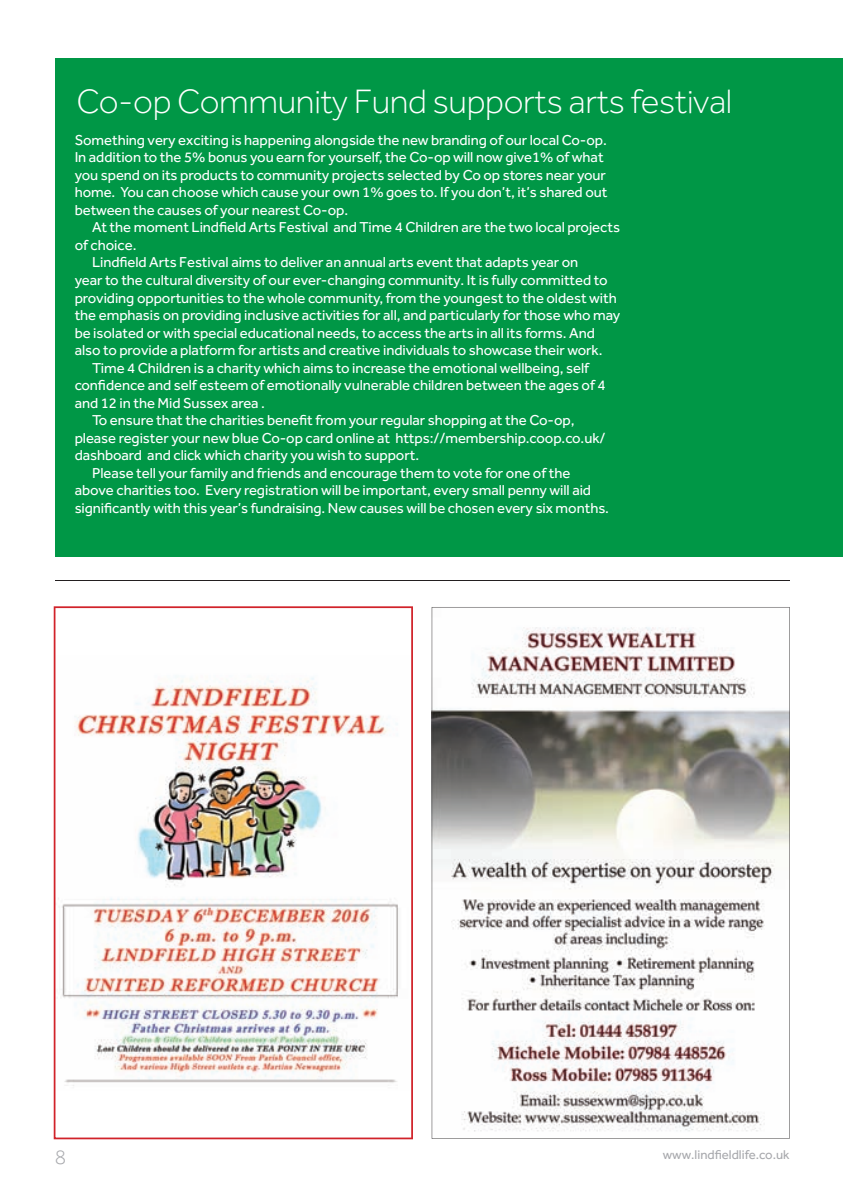
<style>
.page{position:relative;width:843px;height:1195px;background:#fff}
.page>*{position:absolute;margin:0;border:0;box-sizing:border-box;transform-origin:0 0}
.t1{font:300 35px "Effra";letter-spacing:-.01em;color:#fff}
.t2{font:300 21px "Effra";color:#a8a9ad}
.t3{font:14.88px/17.5px "Effra";letter-spacing:-.005em;color:#fff}
.t4{font:13.12px "Effra";color:#a8a9ad}
</style>
<div class="page">
<div style="left:55px;top:58px;width:787px;height:498px;background:#009746"></div>
<svg style="left:431px;top:607px;width:358px;height:531px;fill:#f8f7f6"></svg>
<img style="left:54px;top:606px;width:359px;height:532px">
<hr style="left:55px;top:579px;width:734px;height:1px;background:#231f20">
<h1 class="t1" style="left:76px;top:81px;width:657px">Co-op Community Fund supports arts festival</h1>
<p class="t3" style="left:75px;top:131px;width:534px">Something very exciting is happening alongside the new branding of our local Co-op.<br>In addition to the 5% bonus you earn for yourself, the Co-op will now give1% of what you spend on its products to community projects selected by Co op stores near your home. You can choose which cause your own 1% goes to. If you don’t, it’s shared out between the causes of your nearest Co-op.</p>
<p class="t3" style="left:92px;top:218px;width:529px">At the moment Lindfield Arts Festival and Time 4 Children are the two local projects</p>
<p class="t3" style="left:75px;top:236px;width:63px">of choice.</p>
<p class="t3" style="left:92px;top:253px;width:487px">Lindfield Arts Festival aims to deliver an annual arts event that adapts year on</p>
<p class="t3" style="left:75px;top:271px;width:534px">year to the cultural diversity of our ever-changing community. It is fully committed to</p>
<p class="t3" style="left:75px;top:288px;width:543px">providing opportunities to the whole community, from the youngest to the oldest with</p>
<p class="t3" style="left:75px;top:306px;width:547px">the emphasis on providing inclusive activities for all, and particularly for those who may</p>
<p class="t3" style="left:75px;top:323px;width:521px">be isolated or with special educational needs, to access the arts in all its forms. And</p>
<p class="t3" style="left:75px;top:341px;width:529px">also to provide a platform for artists and creative individuals to showcase their work.</p>
<p class="t3" style="left:92px;top:358px;width:498px">Time 4 Children is a charity which aims to increase the emotional wellbeing, self</p>
<p class="t3" style="left:75px;top:376px;width:532px">confidence and self esteem of emotionally vulnerable children between the ages of 4</p>
<p class="t3" style="left:75px;top:393px;width:192px">and 12 in the Mid Sussex area .</p>
<p class="t3" style="left:92px;top:411px;width:483px">To ensure that the charities benefit from your regular shopping at the Co-op,</p>
<p class="t3" style="left:75px;top:428px;width:532px">please register your new blue Co-op card online at https://membership.coop.co.uk/</p>
<p class="t3" style="left:75px;top:446px;width:346px">dashboard and click which charity you wish to support.</p>
<p class="t3" style="left:92px;top:463px;width:479px">Please tell your family and friends and encourage them to vote for one of the</p>
<p class="t3" style="left:75px;top:481px;width:517px">above charities too. Every registration will be important, every small penny will aid</p>
<p class="t3" style="left:75px;top:498px;width:535px">significantly with this year’s fundraising. New causes will be chosen every six months.</p>
<h2 class="t2" style="left:55px;top:1144px;width:13px">8</h2>
<p class="t4" style="left:662px;top:1146px;width:128px">www.lindfieldlife.co.uk</p>
</div>
